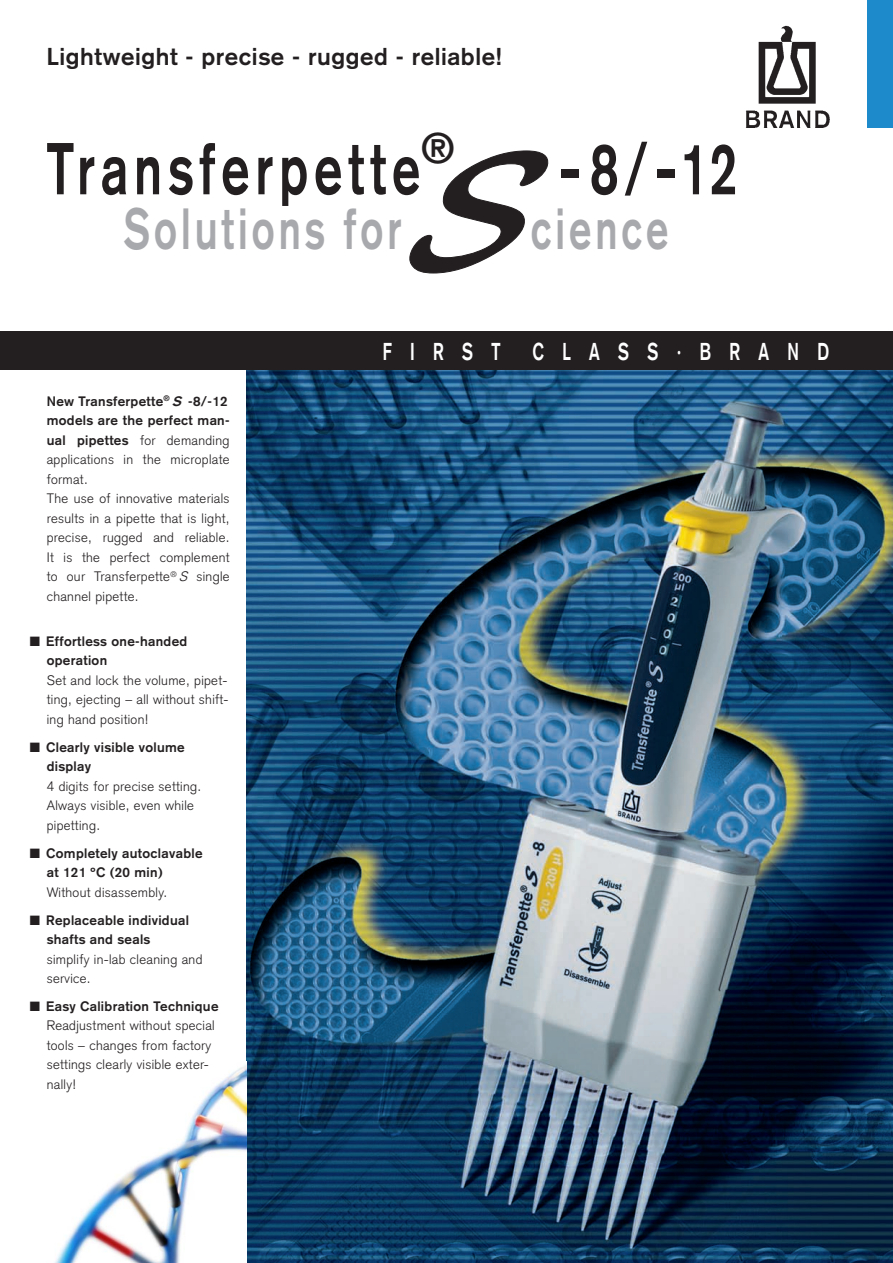
<style>
.page{position:relative;width:893px;height:1263px;background:#fff}
.page>*{position:absolute;margin:0;border:0;box-sizing:border-box;transform-origin:0 0}
.t1{font:italic 180px "Blacklight D";color:#231f20}
.t2{font:700 72px "Akzidenz Grotesk";letter-spacing:.12em;color:#231f20;scale:.7 1}
.t3{font:700 72px "Akzidenz Grotesk";letter-spacing:.12em;color:#231f20}
.t4{font:700 57px "Akzidenz Grotesk";letter-spacing:.1em;color:#a8a9ad;scale:.7 1}
.t5{font:700 24px "Akzidenz Grotesk";letter-spacing:.025em;color:#231f20}
.t6{font:700 24px "Akzidenz Grotesk";letter-spacing:1.095em;color:#fff;scale:.7 1}
.t7{font:300 13.5px/19.5px "Akzidenz Grotesk";letter-spacing:.025em;color:#231f20}
.t8{font:700 13.5px/19.5px "Akzidenz Grotesk";letter-spacing:.025em;color:#231f20}
.s1{font-weight:700}
.s2{font-weight:700;font-style:italic}
.s3{font-style:italic}
</style>
<div class="page">
<img style="left:247px;top:370px;width:646px;height:893px">
<div style="left:0;top:332px;width:893px;height:38px;background:#231f20"></div>
<img style="left:745px;top:25px;width:85px;height:103px">
<div style="left:867px;top:0;width:26px;height:128px;background:#1d8acb"></div>
<img style="left:54px;top:1065px;width:192px;height:198px">
<svg style="left:409px;top:150px;width:140px;height:124px"></svg>
<h3 class="t5" style="left:47px;top:43px;width:457px">Lightweight - precise - rugged - reliable!</h3>
<h2 class="t2" style="left:47px;top:126px;width:584px">Transferpette<sup>®</sup></h2>
<h2 class="t3" style="left:558px;top:126px;width:181px">-8/-12</h2>
<h1 class="t1" style="left:414px;top:102px;width:156px">S</h1>
<h3 class="t4" style="left:124px;top:196px;width:397px">Solutions for</h3>
<h3 class="t4" style="left:531px;top:196px;width:198px">cience</h3>
<p class="t7" style="left:47px;top:392px;width:184px"><span class="s1">New Transferpette</span><sup>®</sup> <span class="s2">S</span> <span class="s1">-8/-12 models are the perfect man&shy;ual pipettes</span> for demanding applications in the microplate format.<br>The use of innovative materials results in a pipette that is light, precise, rugged and reliable.<br>It is the perfect complement to our Transferpette<sup>®</sup> <span class="s3">S</span> single channel pipette.</p>
<p class="t8" style="left:47px;top:631px;width:142px;text-indent:-17px">■ Effortless one-handed operation</p>
<p class="t7" style="left:47px;top:670px;width:183px;text-align:justify">Set and lock the volume, pipet&shy;ting, ejecting – all without shift&shy;ing hand position!</p>
<p class="t8" style="left:47px;top:737px;width:139px;text-indent:-17px">■ Clearly visible volume display</p>
<p class="t7" style="left:47px;top:776px;width:156px">4 digits for precise setting.<br>Always visible, even while pipetting.</p>
<p class="t8" style="left:47px;top:843px;width:157px;text-indent:-17px">■ Completely autoclavable at 121 ºC (20 min)</p>
<p class="t7" style="left:47px;top:882px;width:122px">Without disassembly.</p>
<p class="t8" style="left:47px;top:910px;width:144px;text-indent:-17px">■ Replaceable individual shafts and seals</p>
<p class="t7" style="left:47px;top:949px;width:157px">simplify in-lab cleaning and service.</p>
<p class="t7" style="left:47px;top:997px;width:173px;text-indent:-17px">■ <span class="s1">Easy Calibration Technique<br></span>Readjustment without special tools – changes from factory settings clearly visible exter&shy;nally!</p>
<h3 class="t6" style="left:383px;top:337px;width:170px">FIRST</h3>
<h3 class="t6" style="left:532px;top:337px;width:425px">CLASS·BRAND</h3>
</div>
